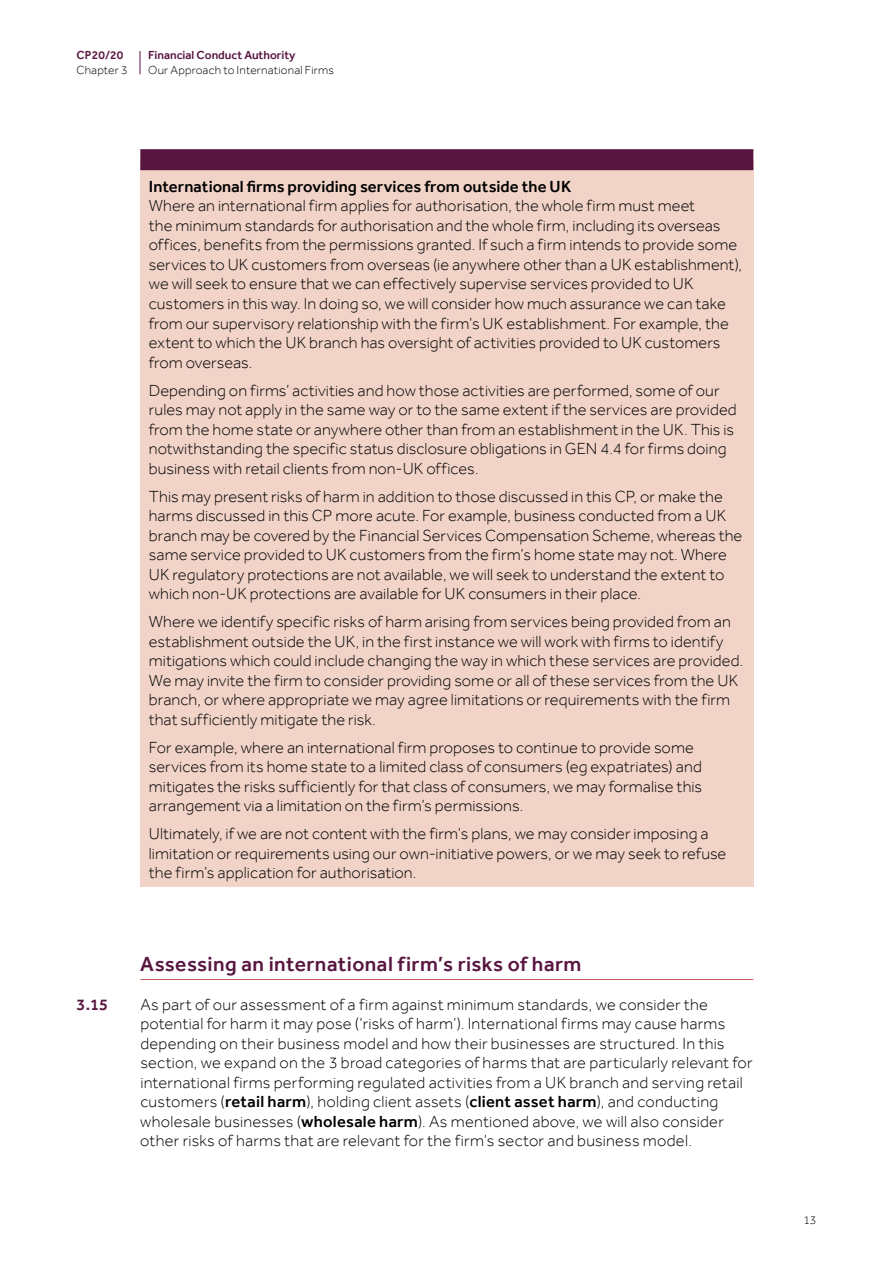
<style>
.page{position:relative;width:893px;height:1263px;background:#fff}
.page>*{position:absolute;margin:0;border:0;box-sizing:border-box;transform-origin:0 0}
.t1{font:500 21px "Effra";letter-spacing:.02em;color:#57153f}
.t2{font:300 16.5px/19.5px "Effra";letter-spacing:.005em;color:#000}
.t3{font:500 16.5px "Effra";letter-spacing:.005em;color:#000}
.t4{font:500 16.5px "Effra";color:#57153f}
.t5{font:300 12px "Effra";letter-spacing:.015em;color:#000}
.t6{font:500 12px "Effra";color:#57153f}
.s1{font-weight:500}
</style>
<div class="page">
<div style="left:140px;top:160px;width:613px;height:726px;background:#f1d3c8"></div>
<svg style="left:140px;top:51px;width:1px;height:23px"></svg>
<hr style="left:140px;top:979px;width:613px;height:1px;background:#cd5f5e">
<div style="left:140px;top:149px;width:613px;height:21px;background:#57153f"></div>
<p class="t6" style="left:77px;top:48px;width:48px">CP20/20</p>
<p class="t6" style="left:148px;top:48px;width:149px">Financial Conduct Authority</p>
<p class="t5" style="left:77px;top:63px;width:53px">Chapter 3</p>
<p class="t5" style="left:148px;top:63px;width:187px">Our Approach to International Firms</p>
<p class="t3" style="left:149px;top:177px;width:424px">International firms providing services from outside the UK</p>
<p class="t2" style="left:149px;top:196px;width:595px">Where an international firm applies for authorisation, the whole firm must meet<br>the minimum standards for authorisation and the whole firm, including its overseas offices, benefits from the permissions granted. If such a firm intends to provide some services to UK customers from overseas (ie anywhere other than a UK establishment), we will seek to ensure that we can effectively supervise services provided to UK customers in this way. In doing so, we will consider how much assurance we can take from our supervisory relationship with the firm’s UK establishment. For example, the extent to which the UK branch has oversight of activities provided to UK customers from overseas.</p>
<p class="t2" style="left:149px;top:380px;width:589px">Depending on firms’ activities and how those activities are performed, some of our rules may not apply in the same way or to the same extent if the services are provided from the home state or anywhere other than from an establishment in the UK. This is notwithstanding the specific status disclosure obligations in GEN 4.4 for firms doing business with retail clients from non-UK offices.</p>
<p class="t2" style="left:149px;top:486px;width:595px">This may present risks of harm in addition to those discussed in this CP, or make the harms discussed in this CP more acute. For example, business conducted from a UK branch may be covered by the Financial Services Compensation Scheme, whereas the same service provided to UK customers from the firm’s home state may not. Where UK regulatory protections are not available, we will seek to understand the extent to which non-UK protections are available for UK consumers in their place.</p>
<p class="t2" style="left:149px;top:612px;width:596px">Where we identify specific risks of harm arising from services being provided from an establishment outside the UK, in the first instance we will work with firms to identify mitigations which could include changing the way in which these services are provided.<br>We may invite the firm to consider providing some or all of these services from the UK branch, or where appropriate we may agree limitations or requirements with the firm that sufficiently mitigate the risk.</p>
<p class="t2" style="left:149px;top:737px;width:555px">For example, where an international firm proposes to continue to provide some services from its home state to a limited class of consumers (eg expatriates) and mitigates the risks sufficiently for that class of consumers, we may formalise this arrangement via a limitation on the firm’s permissions.</p>
<p class="t2" style="left:149px;top:824px;width:579px">Ultimately, if we are not content with the firm’s plans, we may consider imposing a limitation or requirements using our own-initiative powers, or we may seek to refuse the firm’s application for authorisation.</p>
<p class="t1" style="left:140px;top:951px;width:443px">Assessing an international firm’s risks of harm</p>
<p class="t4" style="left:77px;top:994px;width:33px">3.15</p>
<p class="t2" style="left:140px;top:994px;width:614px">As part of our assessment of a firm against minimum standards, we consider the potential for harm it may pose (‘risks of harm’). International firms may cause harms depending on their business model and how their businesses are structured. In this section, we expand on the 3 broad categories of harms that are particularly relevant for international firms performing regulated activities from a UK branch and serving retail customers (<span class="s1">retail harm</span>), holding client assets (<span class="s1">client asset harm</span>), and conducting wholesale businesses (<span class="s1">wholesale harm</span>). As mentioned above, we will also consider other risks of harms that are relevant for the firm’s sector and business model.</p>
<p class="t5" style="left:803px;top:1213px;width:15px">13</p>
</div>
